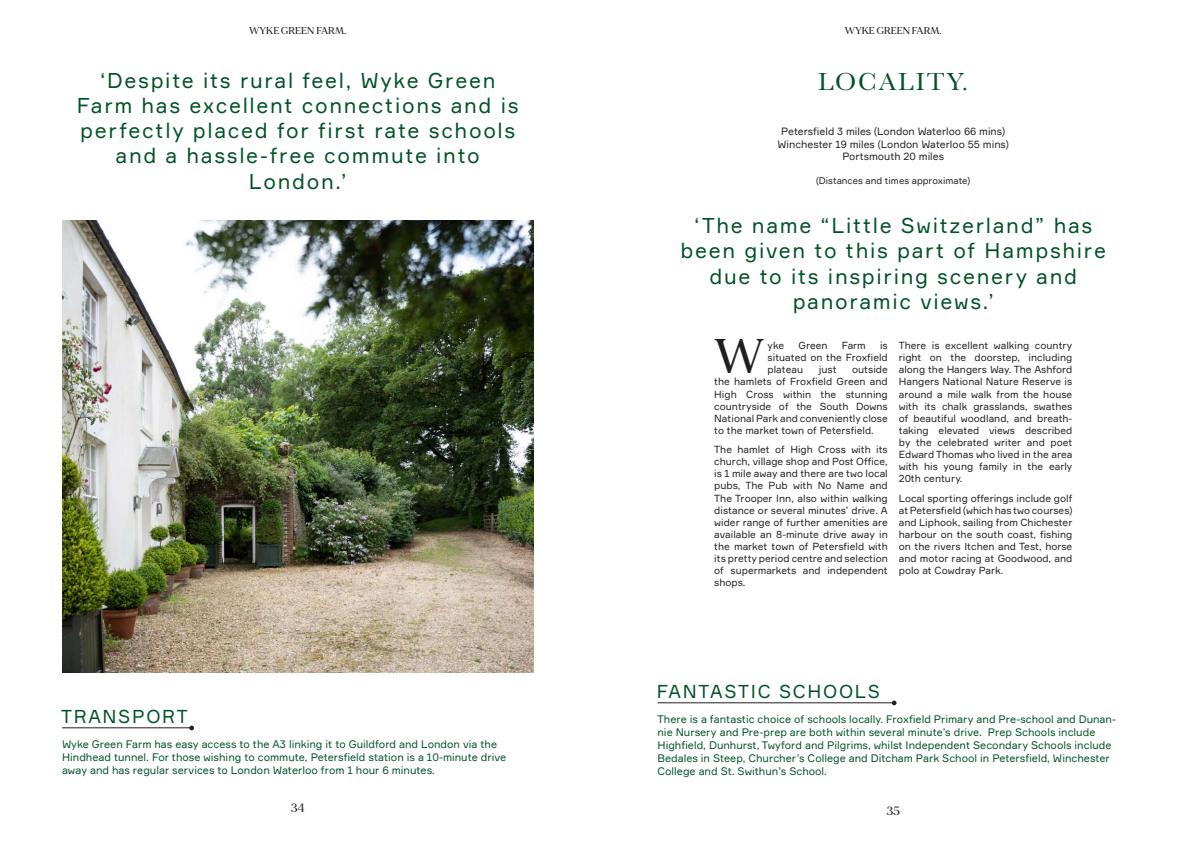
<style>
.page{position:relative;width:1191px;height:842px;background:#fff}
.page>*{position:absolute;margin:0;border:0;box-sizing:border-box;transform-origin:0 0}
.t1{font:500 48.6px "MADE Mirage";color:#231f20}
.t2{font:25.6px "Baskerville";letter-spacing:.08em;color:#005324}
.t3{font:21.1px/25.3px "Formular";letter-spacing:.08em;color:#005324;text-align:center}
.t4{font:18.3px "Formular";letter-spacing:.09em;color:#005324}
.t5{font:500 12px "MADE Mirage";color:#231f20}
.t6{font:10.7px/12.8px "Formular";color:#005324}
.t7{font:10.3px/12.4px "Formular";color:#231f20;text-align:center}
.t8{font:10.1px/12.1px "Formular";color:#231f20;text-align:justify}
.t9{font:500 10px "MADE Mirage";color:#231f20}
.t10{font:9.4px "Formular";color:#231f20}
</style>
<div class="page">
<img style="left:62px;top:221px;width:471px;height:451px">
<hr style="left:657px;top:702px;width:237px;height:1px;background:#231f20">
<svg style="left:892px;top:701px;width:4px;height:4px"></svg>
<hr style="left:62px;top:727px;width:130px;height:1px;background:#231f20">
<svg style="left:189px;top:726px;width:5px;height:4px"></svg>
<p class="t9" style="left:249px;top:24px;width:99px">WYKE GREEN FARM.</p>
<p class="t9" style="left:844px;top:24px;width:99px">WYKE GREEN FARM.</p>
<h3 class="t3" style="left:77px;top:67px;width:443px">‘Despite its rural feel, Wyke Green<br>Farm has excellent connections and is perfectly placed for first rate schools and a hassle-free commute into<br>London.’</h3>
<h3 class="t4" style="left:61px;top:705px;width:128px">TRANSPORT</h3>
<p class="t6" style="left:62px;top:738px;width:446px">Wyke Green Farm has easy access to the A3 linking it to Guildford and London via the<br>Hindhead tunnel. For those wishing to commute, Petersfield station is a 10-minute drive away and has regular services to London Waterloo from 1 hour 6 minutes.</p>
<h2 class="t2" style="left:818px;top:65px;width:152px">LOCALITY.</h2>
<p class="t7" style="left:777px;top:125px;width:233px">Petersfield 3 miles (London Waterloo 66 mins)<br>Winchester 19 miles (London Waterloo 55 mins)<br>Portsmouth 20 miles</p>
<p class="t10" style="left:816px;top:175px;width:156px">(Distances and times approximate)</p>
<h3 class="t3" style="left:680px;top:213px;width:427px">‘The name “Little Switzerland” has been given to this part of Hampshire due to its inspiring scenery and panoramic views.’</h3>
<h1 class="t1" style="left:714px;top:325px;width:52px">W</h1>
<p class="t8" style="left:767px;top:339px;width:18px">yke</p>
<p class="t8" style="left:798px;top:339px;width:31px">Green</p>
<p class="t8" style="left:841px;top:339px;width:26px">Farm</p>
<p class="t8" style="left:767px;top:339px;width:122px;text-indent:112px">is situated on the Froxfield plateau</p>
<p class="t8" style="left:714px;top:363px;width:175px;text-indent:138px">outside the hamlets of Froxfield Green and High Cross within the stunning countryside of the South Downs National Park and conveniently close to the market town of Petersfield.</p>
<p class="t8" style="left:714px;top:443px;width:175px">The hamlet of High Cross with its church, village shop and Post Office, is 1 mile away and there are two local pubs, The Pub with No Name and The Trooper Inn, also within walking distance or several minutes’ drive. A wider range of further amenities are available an 8-minute drive away in the market town of Petersfield with its pretty period centre and selection of supermarkets and independent shops.</p>
<p class="t8" style="left:818px;top:363px;width:19px">just</p>
<p class="t8" style="left:898px;top:339px;width:175px">There is excellent walking country right on the doorstep, including along the Hangers Way. The Ashford Hangers National Nature Reserve is around a mile walk from the house with its chalk grasslands, swathes of beautiful woodland, and breath&shy;taking elevated views described by the celebrated writer and poet Edward Thomas who lived in the area with his young family in the early 20th century.</p>
<p class="t8" style="left:898px;top:492px;width:175px">Local sporting offerings include golf at Petersfield (which has two courses) and Liphook, sailing from Chichester harbour on the south coast, fishing on the rivers Itchen and Test, horse and motor racing at Goodwood, and polo at Cowdray Park.</p>
<h3 class="t4" style="left:656px;top:680px;width:225px">FANTASTIC SCHOOLS</h3>
<p class="t6" style="left:657px;top:713px;width:460px">There is a fantastic choice of schools locally. Froxfield Primary and Pre-school and Dunan&shy;nie Nursery and Pre-prep are both within several minute’s drive. Prep Schools include Highfield, Dunhurst, Twyford and Pilgrims, whilst Independent Secondary Schools include Bedales in Steep, Churcher’s College and Ditcham Park School in Petersfield, Winchester College and St. Swithun’s School.</p>
<p class="t5" style="left:291px;top:800px;width:15px">34</p>
<p class="t5" style="left:886px;top:803px;width:15px">35</p>
</div>
